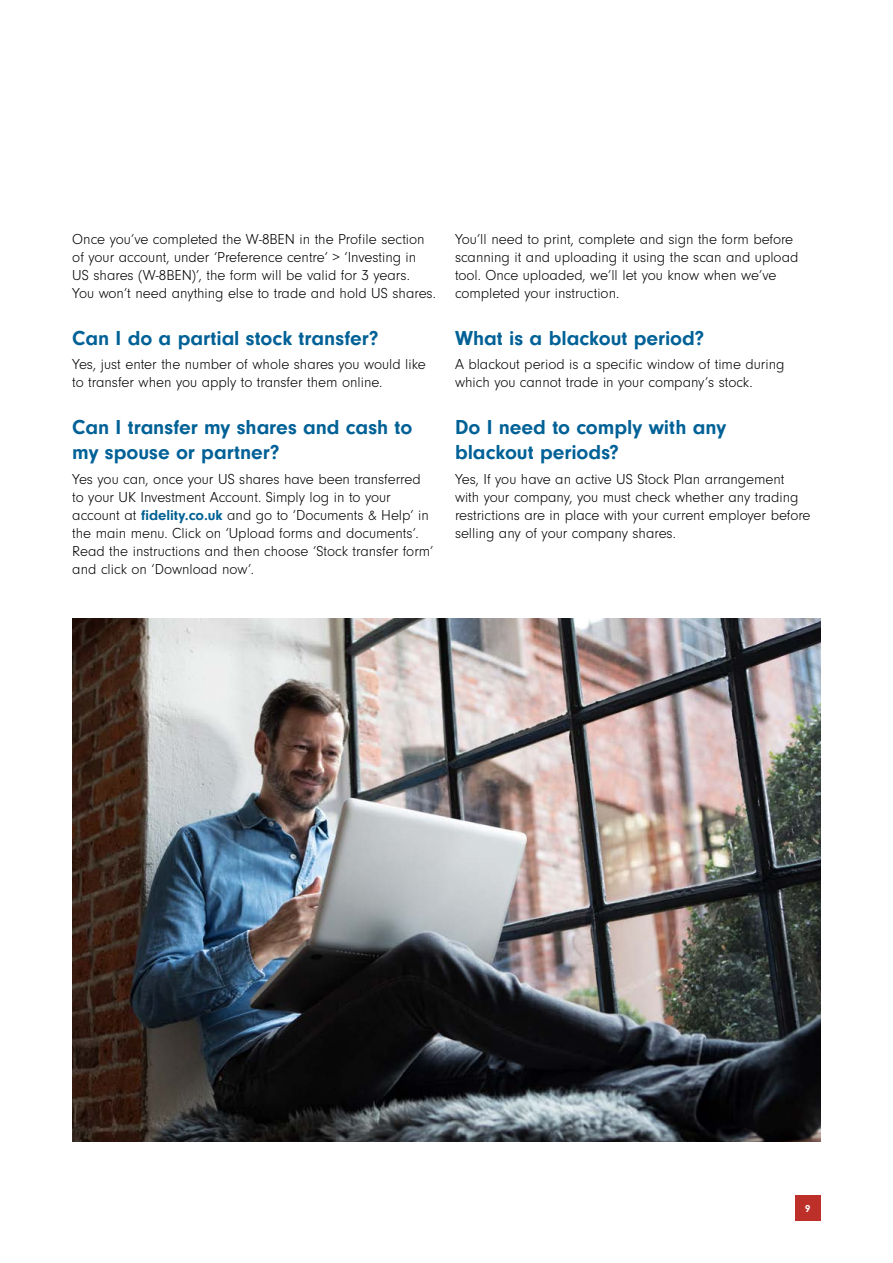
<style>
.page{position:relative;width:893px;height:1263px;background:#fff}
.page>*{position:absolute;margin:0;border:0;box-sizing:border-box;transform-origin:0 0}
.t1{font:700 21px/25.5px "Neuzeit Gro";color:#006197}
.t2{font:300 15px/18px "Neuzeit Gro";color:#000}
.t3{font:700 10.5px "Neuzeit Gro";color:#fff}
.s1{font-weight:700;color:#006193}
</style>
<div class="page">
<div style="left:795px;top:1195px;width:26px;height:25px;background:#bd302a"></div>
<img style="left:72px;top:619px;width:749px;height:523px">
<p class="t2" style="left:72px;top:230px;width:365px">Once you’ve completed the W-8BEN in the Profile section of your account, under ‘Preference centre’ &gt; ‘Investing in US shares (W-8BEN)’, the form will be valid for 3 years.<br>You won’t need anything else to trade and hold US shares.</p>
<h1 class="t1" style="left:72px;top:325px;width:308px">Can I do a partial stock transfer?</h1>
<p class="t2" style="left:72px;top:355px;width:355px">Yes, just enter the number of whole shares you would like to transfer when you apply to transfer them online.</p>
<h1 class="t1" style="left:72px;top:414px;width:342px">Can I transfer my shares and cash to my spouse or partner?</h1>
<p class="t2" style="left:72px;top:470px;width:363px">Yes you can, once your US shares have been transferred to your UK Investment Account. Simply log in to your account at <span class="s1">fidelity.co.uk</span> and go to ‘Documents &amp; Help’ in the main menu. Click on ‘Upload forms and documents’.<br>Read the instructions and then choose ‘Stock transfer form’ and click on ‘Download now’.</p>
<p class="t2" style="left:455px;top:230px;width:345px">You’ll need to print, complete and sign the form before scanning it and uploading it using the scan and upload tool. Once uploaded, we’ll let you know when we’ve completed your instruction.</p>
<h1 class="t1" style="left:455px;top:325px;width:251px">What is a blackout period?</h1>
<p class="t2" style="left:455px;top:355px;width:331px">A blackout period is a specific window of time during which you cannot trade in your company’s stock.</p>
<h1 class="t1" style="left:455px;top:414px;width:273px">Do I need to comply with any blackout periods?</h1>
<p class="t2" style="left:455px;top:470px;width:357px">Yes, If you have an active US Stock Plan arrangement with your company, you must check whether any trading restrictions are in place with your current employer before selling any of your company shares.</p>
<p class="t3" style="left:805px;top:1202px;width:7px">9</p>
</div>
